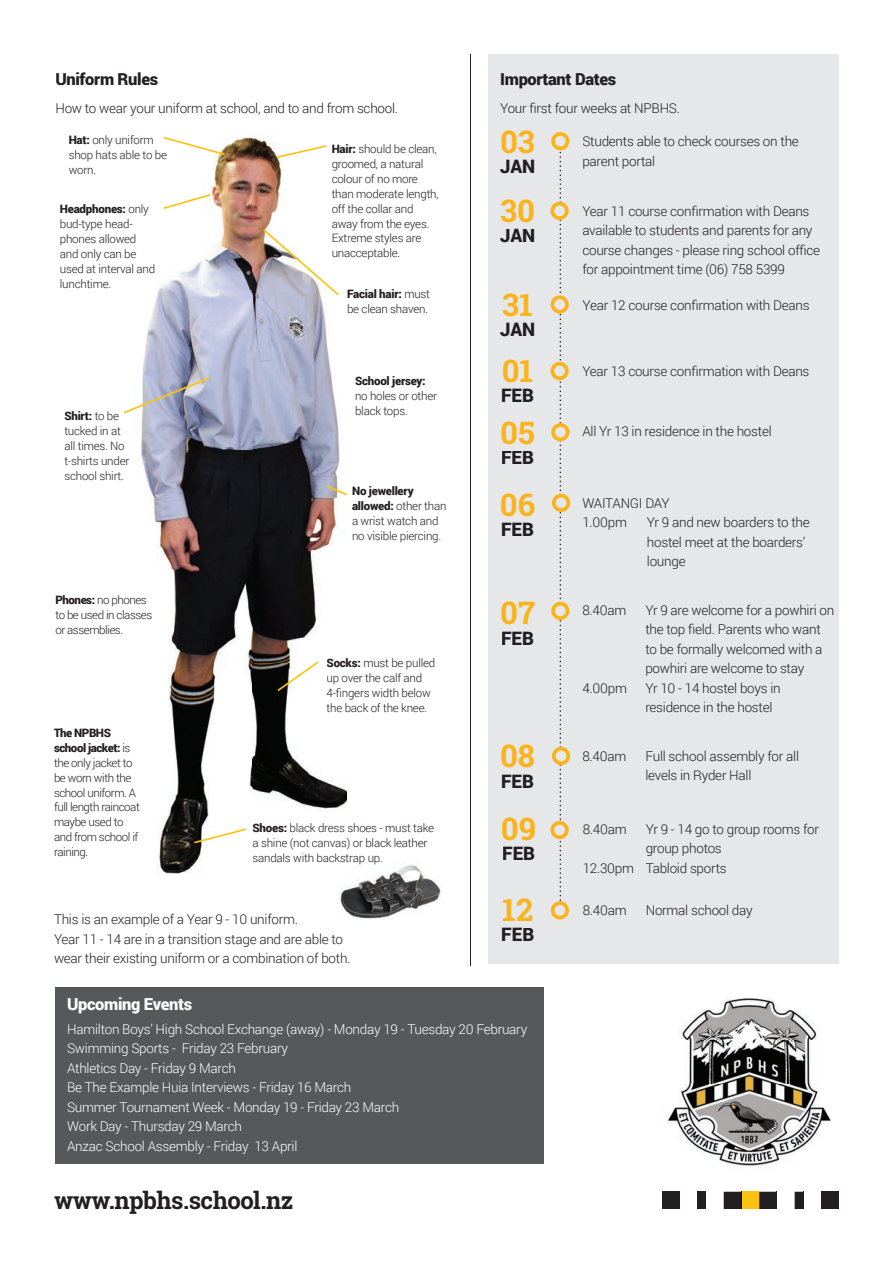
<style>
.page{position:relative;width:893px;height:1263px;background:#fff}
.page>*{position:absolute;margin:0;border:0;box-sizing:border-box;transform-origin:0 0}
.t1{font:700 31.2px "Roboto Slab";color:#fbb31c}
.t2{font:700 24px "Roboto Slab";letter-spacing:-.02em;color:#231f20}
.t3{font:900 18.45px "Roboto";color:#231f20}
.t4{font:900 16.5px "Roboto";letter-spacing:-.02em;color:#231f20}
.t5{font:900 16.5px "Roboto";letter-spacing:-.02em;color:#fff}
.t6{font:300 13.5px/19.5px "Roboto";letter-spacing:-.02em;color:#231f20}
.t7{font:300 13.5px/19.5px "Roboto";letter-spacing:-.02em;color:#fff}
.t8{font:300 11.55px/14.9px "Roboto";letter-spacing:-.02em;color:#231f20}
.t9{font:300 11.55px/14.9px "Roboto";letter-spacing:-.04em;color:#231f20}
.t10{font:900 11.55px "Roboto";letter-spacing:-.02em;color:#231f20}
.s1{font-weight:900}
</style>
<div class="page">
<div style="left:55px;top:987px;width:489px;height:177px;background:#57585a"></div>
<div style="left:662px;top:1192px;width:17px;height:17px;background:#231f20"></div>
<div style="left:697px;top:1192px;width:9px;height:17px;background:#231f20"></div>
<div style="left:741px;top:1192px;width:18px;height:17px;background:#fec210"></div>
<svg style="left:724px;top:1192px;width:17px;height:17px"></svg>
<svg style="left:759px;top:1192px;width:18px;height:17px"></svg>
<svg style="left:795px;top:1192px;width:8px;height:17px"></svg>
<div style="left:821px;top:1192px;width:18px;height:17px;background:#231f20"></div>
<img style="left:140px;top:136px;width:207px;height:738px">
<img style="left:332px;top:144px;width:15px;height:9px">
<img style="left:332px;top:159px;width:15px;height:12px">
<img style="left:332px;top:174px;width:15px;height:9px">
<img style="left:332px;top:189px;width:15px;height:11px">
<img style="left:332px;top:204px;width:15px;height:9px">
<img style="left:332px;top:219px;width:15px;height:11px">
<img style="left:339px;top:234px;width:8px;height:11px">
<img style="left:339px;top:249px;width:8px;height:11px">
<img style="left:327px;top:659px;width:20px;height:8px">
<img style="left:327px;top:673px;width:20px;height:12px">
<img style="left:327px;top:688px;width:20px;height:12px">
<img style="left:327px;top:703px;width:20px;height:9px">
<img style="left:253px;top:824px;width:34px;height:8px">
<img style="left:290px;top:824px;width:57px;height:8px">
<img style="left:253px;top:838px;width:94px;height:12px">
<img style="left:253px;top:853px;width:94px;height:11px">
<img style="left:339px;top:865px;width:103px;height:55px">
<svg style="left:339px;top:861px;width:8px;height:15px"></svg>
<img style="left:140px;top:205px;width:9px;height:11px">
<img style="left:140px;top:264px;width:15px;height:9px">
<img style="left:140px;top:136px;width:14px;height:10px">
<img style="left:140px;top:150px;width:27px;height:11px">
<img style="left:140px;top:595px;width:7px;height:11px">
<img style="left:140px;top:610px;width:12px;height:9px">
<svg style="left:164px;top:137px;width:61px;height:18px"></svg>
<svg style="left:164px;top:194px;width:46px;height:15px"></svg>
<svg style="left:124px;top:377px;width:86px;height:43px"></svg>
<svg style="left:263px;top:229px;width:76px;height:66px"></svg>
<img style="left:667px;top:997px;width:164px;height:169px">
<svg style="left:327px;top:485px;width:20px;height:10px"></svg>
<svg style="left:277px;top:661px;width:41px;height:30px"></svg>
<div style="left:488px;top:54px;width:351px;height:909px;background:#e6e7e9"></div>
<hr style="left:470px;top:54px;width:1px;height:912px;background:#231f20">
<svg style="left:277px;top:145px;width:50px;height:13px"></svg>
<svg style="left:194px;top:828px;width:52px;height:15px"></svg>
<svg style="left:550px;top:132px;width:20px;height:787px"></svg>
<p class="t4" style="left:55px;top:68px;width:104px">Uniform Rules</p>
<p class="t6" style="left:55px;top:98px;width:344px">How to wear your uniform at school, and to and from school.</p>
<p class="t8" style="left:69px;top:132px;width:100px"><span class="s1">Hat:</span> only uniform shop hats able to be worn.</p>
<p class="t8" style="left:60px;top:202px;width:97px"><span class="s1">Headphones:</span> only bud-type head&shy;phones allowed and only can be used at interval and lunchtime.</p>
<p class="t8" style="left:64px;top:408px;width:67px"><span class="s1">Shirt:</span> to be tucked in at all times. No t-shirts under school shirt.</p>
<p class="t9" style="left:55px;top:592px;width:98px"><span class="s1">Phones:</span> no phones to be used in classes or assemblies.</p>
<p class="t9" style="left:54px;top:725px;width:87px"><span class="s1">The NPBHS school jacket:</span> is the only jacket to be worn with the school uniform. A full length raincoat maybe used to and from school if raining.</p>
<p class="t8" style="left:332px;top:141px;width:109px"><span class="s1">Hair:</span> should be clean, groomed, a natural colour of no more than moderate length, off the collar and away from the eyes.<br>Extreme styles are unacceptable.</p>
<p class="t8" style="left:347px;top:286px;width:85px"><span class="s1">Facial hair:</span> must be clean shaven.</p>
<p class="t10" style="left:355px;top:373px;width:72px">School jersey:</p>
<p class="t8" style="left:355px;top:388px;width:84px">no holes or other black tops.</p>
<p class="t8" style="left:352px;top:483px;width:96px"><span class="s1">No jewellery allowed:</span> other than a wrist watch and no visible piercing.</p>
<p class="t8" style="left:327px;top:655px;width:110px"><span class="s1">Socks:</span> must be pulled up over the calf and<br>4-fingers width below the back of the knee.</p>
<p class="t8" style="left:252px;top:820px;width:183px"><span class="s1">Shoes:</span> black dress shoes - must take a shine (not canvas) or black leather sandals with backstrap up.</p>
<p class="t6" style="left:54px;top:909px;width:298px">This is an example of a Year 9 - 10 uniform.<br>Year 11 - 14 are in a transition stage and are able to wear their existing uniform or a combination of both.</p>
<p class="t4" style="left:500px;top:68px;width:118px">Important Dates</p>
<p class="t6" style="left:500px;top:98px;width:181px">Your first four weeks at NPBHS.</p>
<h1 class="t1" style="left:500px;top:120px;width:36px">03</h1>
<h3 class="t3" style="left:500px;top:154px;width:37px">JAN</h3>
<h1 class="t1" style="left:500px;top:189px;width:36px">30</h1>
<h3 class="t3" style="left:500px;top:223px;width:37px">JAN</h3>
<h1 class="t1" style="left:502px;top:283px;width:32px">31</h1>
<h3 class="t3" style="left:500px;top:316px;width:37px">JAN</h3>
<h1 class="t1" style="left:502px;top:349px;width:33px">01</h1>
<h3 class="t3" style="left:501px;top:383px;width:35px">FEB</h3>
<h1 class="t1" style="left:500px;top:411px;width:36px">05</h1>
<h3 class="t3" style="left:501px;top:445px;width:35px">FEB</h3>
<h1 class="t1" style="left:500px;top:483px;width:37px">06</h1>
<h3 class="t3" style="left:501px;top:517px;width:35px">FEB</h3>
<h1 class="t1" style="left:500px;top:592px;width:36px">07</h1>
<h3 class="t3" style="left:501px;top:625px;width:35px">FEB</h3>
<h1 class="t1" style="left:500px;top:735px;width:36px">08</h1>
<h3 class="t3" style="left:501px;top:768px;width:35px">FEB</h3>
<h1 class="t1" style="left:501px;top:807px;width:37px">09</h1>
<h3 class="t3" style="left:502px;top:841px;width:35px">FEB</h3>
<h1 class="t1" style="left:502px;top:888px;width:33px">12</h1>
<h3 class="t3" style="left:501px;top:922px;width:35px">FEB</h3>
<p class="t6" style="left:582px;top:131px;width:218px">Students able to check courses on the parent portal</p>
<p class="t6" style="left:582px;top:201px;width:239px">Year 11 course confirmation with Deans available to students and parents for any course changes - please ring school office for appointment time (06) 758 5399</p>
<p class="t6" style="left:582px;top:294px;width:229px">Year 12 course confirmation with Deans</p>
<p class="t6" style="left:582px;top:361px;width:229px">Year 13 course confirmation with Deans</p>
<p class="t6" style="left:582px;top:421px;width:191px">All Yr 13 in residence in the hostel</p>
<p class="t6" style="left:582px;top:493px;width:89px">WAITANGI DAY<br>1.00pm</p>
<p class="t6" style="left:647px;top:512px;width:164px">Yr 9 and new boarders to the hostel meet at the boarders’ lounge</p>
<p class="t6" style="left:582px;top:600px;width:45px">8.40am</p>
<p class="t6" style="left:645px;top:600px;width:190px">Yr 9 are welcome for a powhiri on the top field. Parents who want to be formally welcomed with a powhiri are welcome to stay</p>
<p class="t6" style="left:582px;top:678px;width:46px">4.00pm</p>
<p class="t6" style="left:645px;top:678px;width:137px">Yr 10 - 14 hostel boys in residence in the hostel</p>
<p class="t6" style="left:582px;top:746px;width:45px">8.40am</p>
<p class="t6" style="left:645px;top:746px;width:155px">Full school assembly for all levels in Ryder Hall</p>
<p class="t6" style="left:583px;top:819px;width:45px">8.40am</p>
<p class="t6" style="left:646px;top:819px;width:175px">Yr 9 - 14 go to group rooms for</p>
<p class="t6" style="left:646px;top:838px;width:78px">group photos</p>
<p class="t6" style="left:583px;top:858px;width:146px">12.30pm Tabloid sports</p>
<p class="t6" style="left:583px;top:900px;width:45px">8.40am</p>
<p class="t6" style="left:646px;top:900px;width:108px">Normal school day</p>
<p class="t5" style="left:67px;top:993px;width:127px">Upcoming Events</p>
<p class="t7" style="left:67px;top:1019px;width:462px">Hamilton Boys’ High School Exchange (away) - Monday 19 - Tuesday 20 February Swimming Sports - Friday 23 February<br>Athletics Day - Friday 9 March<br>Be The Example Huia Interviews - Friday 16 March<br>Summer Tournament Week - Monday 19 - Friday 23 March<br>Work Day - Thursday 29 March<br>Anzac School Assembly - Friday 13 April</p>
<h2 class="t2" style="left:54px;top:1184px;width:241px">www.npbhs.school.nz</h2>
</div>
